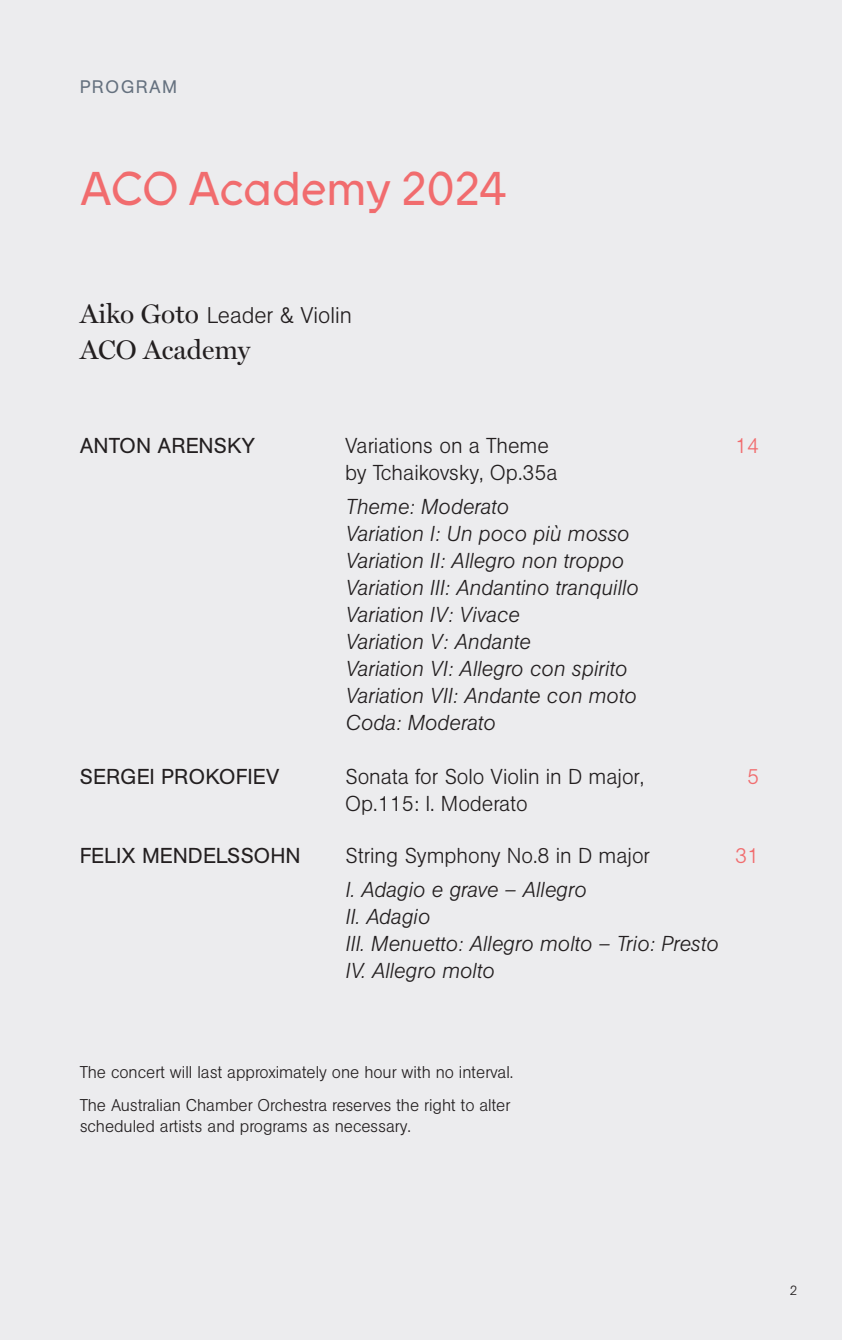
<style>
.page{position:relative;width:842px;height:1340px;background:#fff}
.page>*{position:absolute;margin:0;border:0;box-sizing:border-box;transform-origin:0 0}
.t1{font:47.25px "Prophet";letter-spacing:-.025em;color:#f16c6e}
.t2{font:27px "Miller Display";color:#231f20}
.t3{font:300 22.5px "AG Book Std";color:#231f20}
.t4{font:italic 300 21.38px/27px "AG Book Std";color:#231f20}
.t5{font:300 21.38px "AG Book Std";color:#231f20}
.t6{font:21.38px "AG Book Std";color:#231f20}
.t7{font:300 21.38px "AG Book Std";color:#f16c6e}
.t8{font:18px "AG Book Std";letter-spacing:.07em;color:#65717f}
.t9{font:300 16.88px/33.1px "AG Book Std";color:#231f20}
.t10{font:300 13.5px "AG Book Std";color:#231f20}
.s1{font-family:"Miller Display";font-weight:400;font-size:27px}
</style>
<div class="page">
<div style="left:0;top:0;width:842px;height:1339px;background:#ececee"></div>
<p class="t8" style="left:80px;top:77px;width:99px">PROGRAM</p>
<h1 class="t1" style="left:80px;top:158px;width:429px">ACO Academy 2024</h1>
<p class="t3" style="left:80px;top:302px;width:274px"><span class="s1">Aiko Goto</span> Leader &amp; Violin</p>
<p class="t2" style="left:80px;top:334px;width:172px">ACO Academy</p>
<p class="t6" style="left:80px;top:433px;width:177px">ANTON ARENSKY</p>
<p class="t5" style="left:345px;top:433px;width:205px">Variations on a Theme</p>
<p class="t7" style="left:735px;top:433px;width:26px">14</p>
<p class="t5" style="left:345px;top:460px;width:214px">by Tchaikovsky, Op.35a</p>
<p class="t4" style="left:345px;top:493px;width:295px">Theme: Moderato<br>Variation I: Un poco più mosso<br>Variation II: Allegro non troppo<br>Variation III: Andantino tranquillo<br>Variation IV: Vivace<br>Variation V: Andante<br>Variation VI: Allegro con spirito<br>Variation VII: Andante con moto<br>Coda: Moderato</p>
<p class="t6" style="left:80px;top:764px;width:201px">SERGEI PROKOFIEV</p>
<p class="t5" style="left:345px;top:763px;width:301px">Sonata for Solo Violin in D major,</p>
<p class="t7" style="left:747px;top:763px;width:14px">5</p>
<p class="t5" style="left:345px;top:790px;width:184px">Op.115: I. Moderato</p>
<p class="t6" style="left:80px;top:843px;width:222px">FELIX MENDELSSOHN</p>
<p class="t5" style="left:345px;top:843px;width:306px">String Symphony No.8 in D major</p>
<p class="t7" style="left:735px;top:843px;width:26px">31</p>
<p class="t4" style="left:345px;top:876px;width:374px">I. Adagio e grave – Allegro<br>II. Adagio<br>III. Menuetto: Allegro molto – Trio: Presto<br>IV. Allegro molto</p>
<p class="t9" style="left:80px;top:1056px;width:435px">The concert will last approximately one hour with no interval.<br>The Australian Chamber Orchestra reserves the right to alter</p>
<p class="t9" style="left:80px;top:1109px;width:333px">scheduled artists and programs as necessary.</p>
<p class="t10" style="left:790px;top:1282px;width:9px">2</p>
</div>
